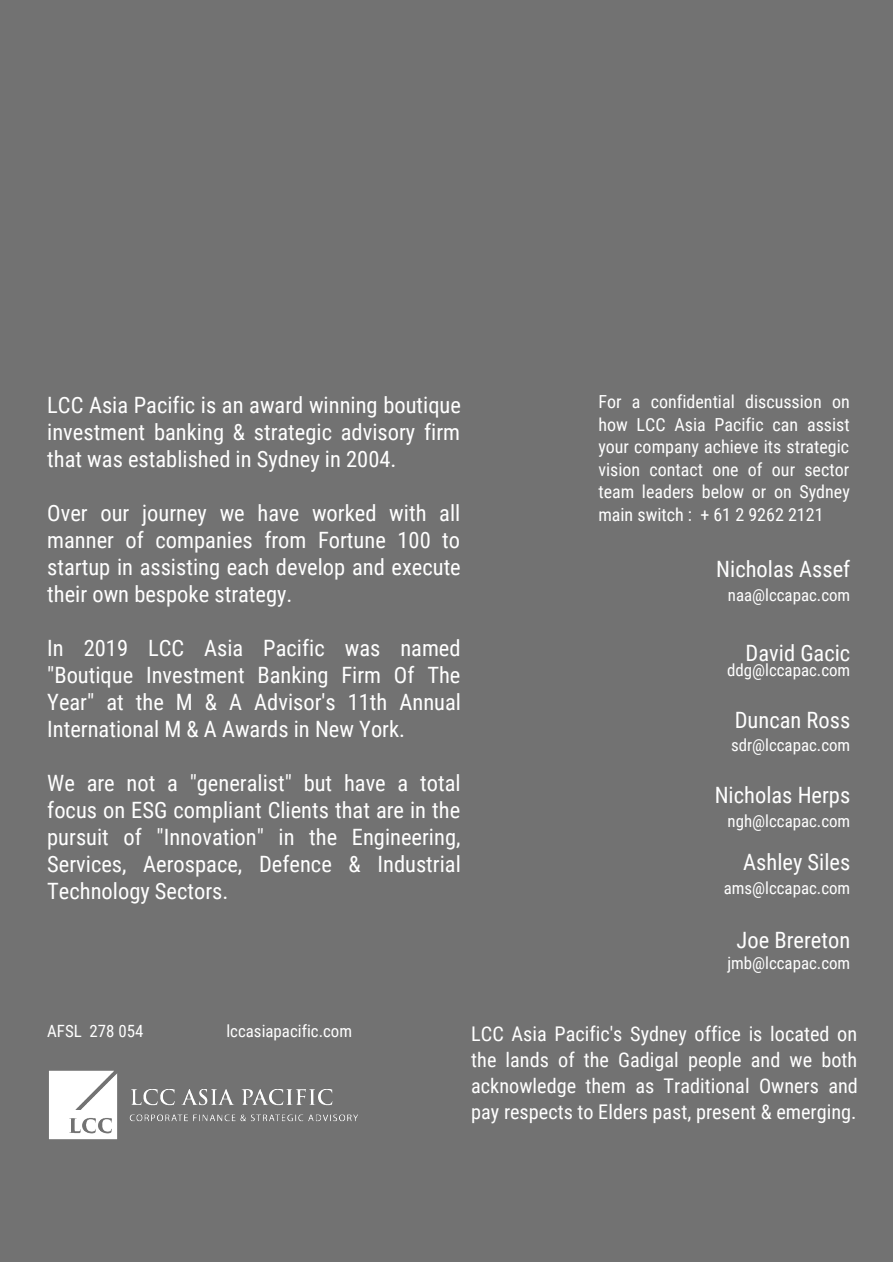
<style>
.page{position:relative;width:893px;height:1262px;background:#fff}
.page>*{position:absolute;margin:0;border:0;box-sizing:border-box;transform-origin:0 0}
.t1{font:22.5px/27px "Roboto Condensed";color:#fff;text-align:justify}
.t2{font:20.25px/25.8px "Roboto Condensed";color:#fff;text-align:justify}
.t3{font:18px/22.5px "Roboto Condensed";color:#fff;text-align:justify}
.t4{font:16.8px "Roboto Condensed";color:#fff}
</style>
<div class="page">
<div style="left:0;top:0;width:892px;height:1261px;background:#727272"></div>
<img style="left:49px;top:1070px;width:309px;height:70px">
<p class="t1" style="left:47px;top:390px;width:415px">LCC Asia Pacific is an award winning boutique investment banking &amp; strategic advisory firm that was established in Sydney in 2004.</p>
<p class="t1" style="left:47px;top:498px;width:415px">Over our journey we have worked with all manner of companies from Fortune 100 to startup in assisting each develop and execute their own bespoke strategy.</p>
<p class="t1" style="left:47px;top:633px;width:415px">In 2019 LCC Asia Pacific was named "Boutique Investment Banking Firm Of The Year" at the M &amp; A Advisor's 11th Annual International M &amp; A Awards in New York.</p>
<p class="t1" style="left:47px;top:768px;width:415px">We are not a "generalist" but have a total focus on ESG compliant Clients that are in the pursuit of "Innovation" in the Engineering, Services, Aerospace, Defence &amp; Industrial Technology Sectors.</p>
<p class="t3" style="left:598px;top:390px;width:253px">For a confidential discussion on how LCC Asia Pacific can assist your company achieve its strategic vision contact one of our sector team leaders below or on Sydney main switch : + 61 2 9262 2121</p>
<p class="t1" style="left:716px;top:554px;width:135px">Nicholas Assef</p>
<p class="t4" style="left:727px;top:583px;width:124px">naa@lccapac.com</p>
<p class="t1" style="left:745px;top:639px;width:106px">David Gacic</p>
<p class="t4" style="left:727px;top:658px;width:125px">ddg@lccapac.com</p>
<p class="t1" style="left:734px;top:705px;width:117px">Duncan Ross</p>
<p class="t4" style="left:731px;top:733px;width:121px">sdr@lccapac.com</p>
<p class="t1" style="left:714px;top:780px;width:137px">Nicholas Herps</p>
<p class="t4" style="left:727px;top:808px;width:124px">ngh@lccapac.com</p>
<p class="t1" style="left:743px;top:848px;width:108px">Ashley Siles</p>
<p class="t4" style="left:723px;top:876px;width:128px">ams@lccapac.com</p>
<p class="t1" style="left:736px;top:925px;width:115px">Joe Brereton</p>
<p class="t4" style="left:727px;top:951px;width:124px">jmb@lccapac.com</p>
<p class="t4" style="left:47px;top:1019px;width:98px">AFSL 278 054</p>
<p class="t4" style="left:226px;top:1019px;width:127px">lccasiapacific.com</p>
<p class="t2" style="left:471px;top:1020px;width:388px">LCC Asia Pacific's Sydney office is located on the lands of the Gadigal people and we both acknowledge them as Traditional Owners and pay respects to Elders past, present &amp; emerging.</p>
</div>
